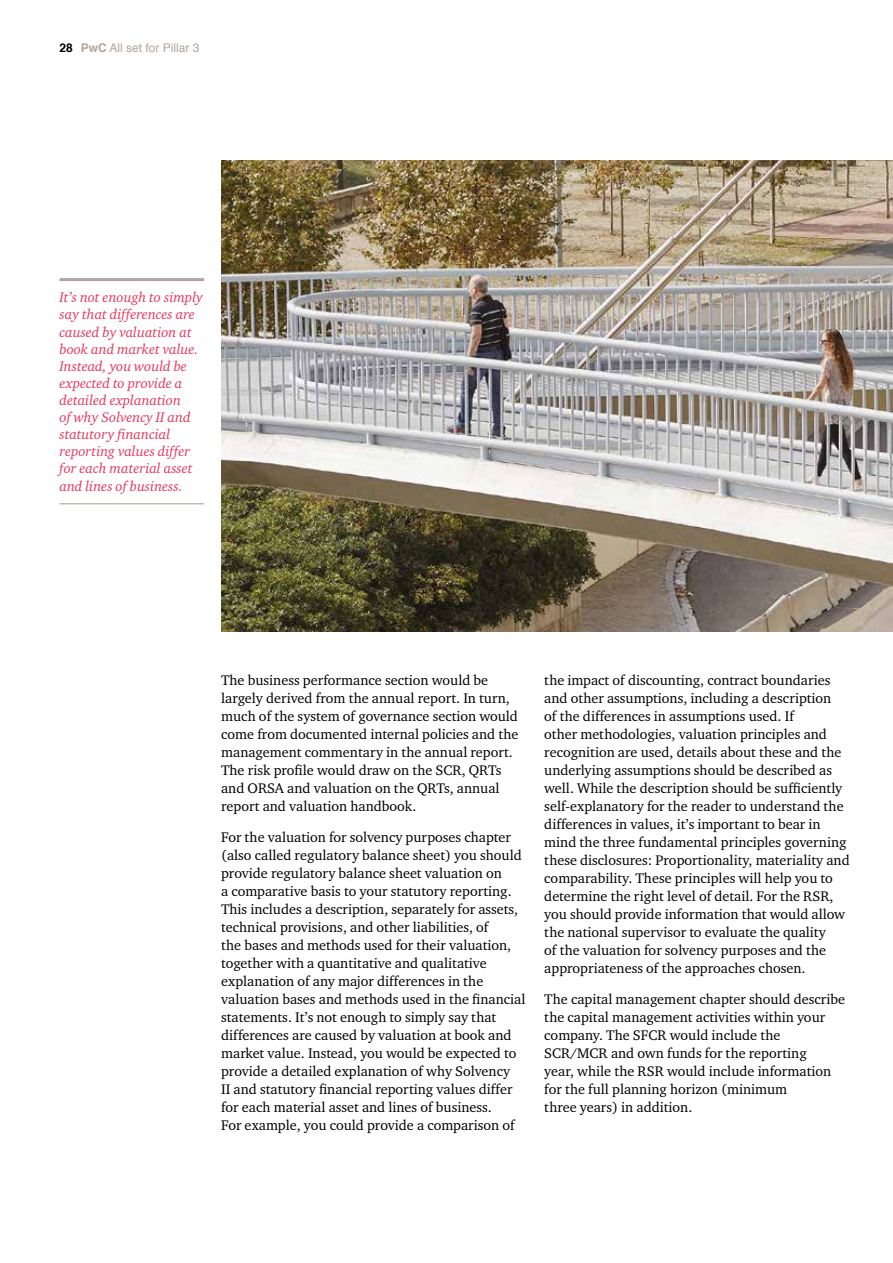
<style>
.page{position:relative;width:893px;height:1263px;background:#fff}
.page>*{position:absolute;margin:0;border:0;box-sizing:border-box;transform-origin:0 0}
.t1{font:14.25px/18px "Charter ITC";color:#000}
.t2{font:italic 14.25px/17.1px "Charter ITC";color:#e8345a}
.t3{font:12px "Helvetica";color:#b0a69d}
.s1{font-weight:700;color:#000}
.s2{font-weight:700}
</style>
<div class="page">
<hr style="left:60px;top:278px;width:144px;height:3px;background:#b0a69d">
<hr style="left:60px;top:503px;width:144px;height:1px;background:#b0a69d">
<img style="left:221px;top:160px;width:672px;height:471px">
<p class="t3" style="left:60px;top:38px;width:141px"><span class="s1">28</span> <span class="s2">PwC</span> All set for Pillar 3</p>
<p class="t2" style="left:60px;top:289px;width:145px">It’s not enough to simply say that differences are caused by valuation at book and market value.<br>Instead, you would be expected to provide a detailed explanation<br>of why Solvency II and statutory financial reporting values differ for each material asset and lines of business.</p>
<p class="t1" style="left:221px;top:671px;width:299px">The business performance section would be largely derived from the annual report. In turn, much of the system of governance section would come from documented internal policies and the management commentary in the annual report.<br>The risk profile would draw on the SCR, QRTs and ORSA and valuation on the QRTs, annual report and valuation handbook.</p>
<p class="t1" style="left:221px;top:828px;width:306px">For the valuation for solvency purposes chapter (also called regulatory balance sheet) you should provide regulatory balance sheet valuation on<br>a comparative basis to your statutory reporting.<br>This includes a description, separately for assets, technical provisions, and other liabilities, of<br>the bases and methods used for their valuation, together with a quantitative and qualitative explanation of any major differences in the valuation bases and methods used in the financial statements. It’s not enough to simply say that differences are caused by valuation at book and market value. Instead, you would be expected to provide a detailed explanation of why Solvency<br>II and statutory financial reporting values differ for each material asset and lines of business.<br>For example, you could provide a comparison of</p>
<p class="t1" style="left:544px;top:671px;width:307px">the impact of discounting, contract boundaries and other assumptions, including a description<br>of the differences in assumptions used. If<br>other methodologies, valuation principles and recognition are used, details about these and the underlying assumptions should be described as well. While the description should be sufficiently self-explanatory for the reader to understand the differences in values, it’s important to bear in mind the three fundamental principles governing these disclosures: Proportionality, materiality and comparability. These principles will help you to determine the right level of detail. For the RSR, you should provide information that would allow the national supervisor to evaluate the quality<br>of the valuation for solvency purposes and the appropriateness of the approaches chosen.</p>
<p class="t1" style="left:544px;top:990px;width:302px">The capital management chapter should describe the capital management activities within your company. The SFCR would include the SCR/MCR and own funds for the reporting<br>year, while the RSR would include information for the full planning horizon (minimum<br>three years) in addition.</p>
</div>
